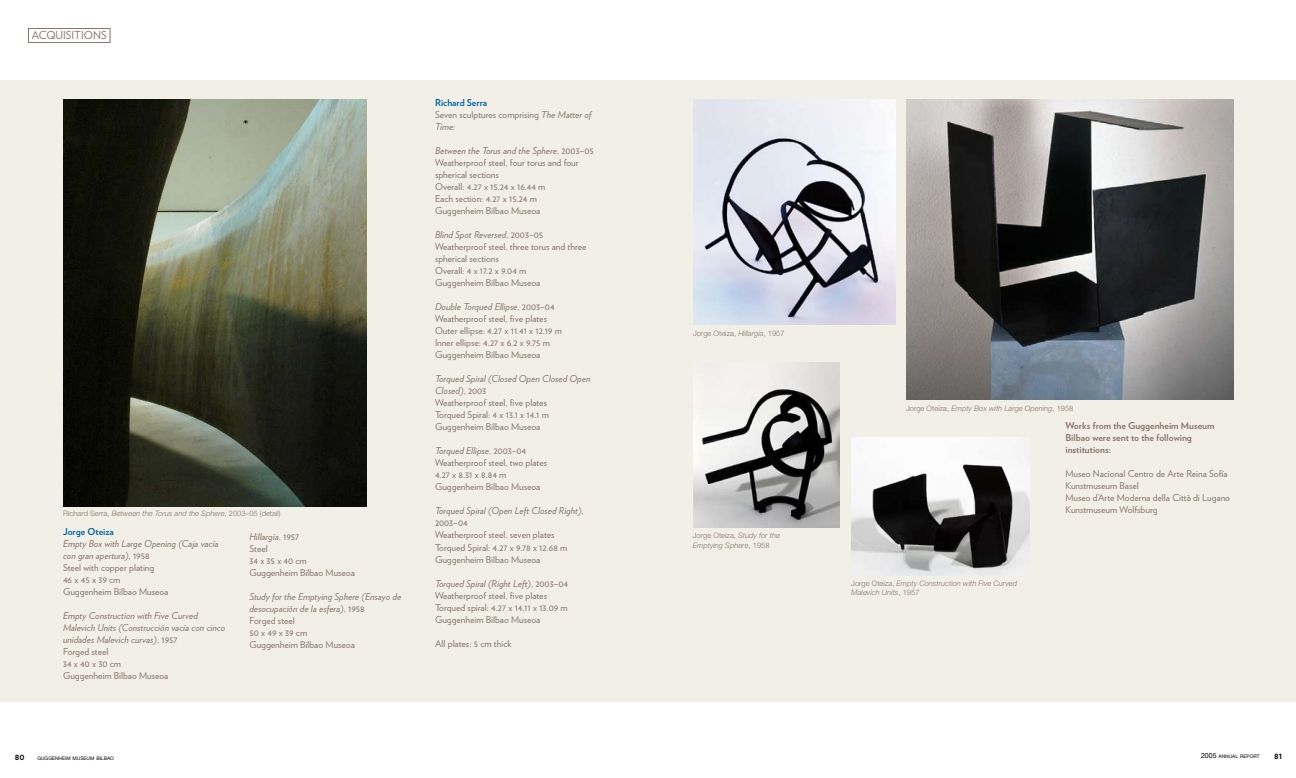
<style>
.page{position:relative;width:1296px;height:778px;background:#fff}
.page>*{position:absolute;margin:0;border:0;box-sizing:border-box;transform-origin:0 0}
.t1{font:11px "Guggenheim HTF Book";color:#87746a}
.t2{font:9.5px/12px "Guggenheim HTF Book";color:#87746a}
.t3{font:italic 9.5px/12px "Guggenheim HTF Book";color:#87746a}
.t4{font:9.5px/12px "Guggenheim HTF Bold";color:#87746a}
.t5{font:9.5px "Guggenheim HTF Bold";color:#0065a4}
.t6{font:9px "Guggenheim HTF Bold";color:#000}
.t7{font:italic 300 7.5px/9.5px "Helvetica Neue";letter-spacing:.005em;color:#87746a}
.t8{font:300 7.5px "Helvetica Neue";letter-spacing:.005em;color:#87746a}
.t9{font:4.9px "Helvetica Neue";color:#000}
.s1{font-style:italic}
.s2{font-style:normal}
.s3{font-size:7px}
</style>
<div class="page">
<div style="left:0;top:80px;width:1296px;height:621px;background:#f2f0e6"></div>
<img style="left:851px;top:437px;width:178px;height:138px">
<img style="left:693px;top:99px;width:202px;height:225px">
<img style="left:906px;top:99px;width:327px;height:301px">
<div style="left:28px;top:28px;width:82px;height:15px;border:1px solid #87746a"></div>
<img style="left:63px;top:99px;width:303px;height:407px">
<img style="left:693px;top:362px;width:146px;height:165px">
<p class="t1" style="left:32px;top:28px;width:7px">acquisiti</p>
<p class="t1" style="left:84px;top:28px;width:23px">ons</p>
<p class="t8" style="left:63px;top:509px;width:219px">Richard Serra, <span class="s1">Between the Torus and the Sphere</span>, 2003–05 (detail)</p>
<p class="t5" style="left:63px;top:525px;width:52px">Jorge Oteiza</p>
<p class="t2" style="left:63px;top:538px;width:157px"><span class="s1">Empty Box with Large Opening (Caja vacía con gran apertura)</span>, 1958<br>Steel with copper plating<br>46 x 45 x 39 cm<br>Guggenheim Bilbao Museoa</p>
<p class="t3" style="left:63px;top:609px;width:164px">Empty Construction with Five Curved<br>Malevich Units (Construcción vacía con cinco unidades Malevich curvas)<span class="s2">, 1957<br>Forged steel<br>34 x 40 x 30 cm<br>Guggenheim Bilbao Museoa</span></p>
<p class="t2" style="left:249px;top:530px;width:107px"><span class="s1">Hillargia</span>, 1957<br>Steel<br>34 x 35 x 40 cm<br>Guggenheim Bilbao Museoa</p>
<p class="t3" style="left:249px;top:590px;width:153px">Study for the Emptying Sphere (Ensayo de desocupación de la esfera)<span class="s2">, 1958<br>Forged steel<br>50 x 49 x 39 cm<br>Guggenheim Bilbao Museoa</span></p>
<p class="t5" style="left:435px;top:97px;width:54px">Richard Serra</p>
<p class="t2" style="left:435px;top:109px;width:158px">Seven sculptures comprising <span class="s1">The Matter of<br>Time:</span></p>
<p class="t2" style="left:435px;top:145px;width:160px"><span class="s1">Between the Torus and the Sphere</span>, 2003–05<br>Weatherproof steel, four torus and four spherical sections<br>Overall: 4.27 x 15.24 x 16.44 m<br>Each section: 4.27 x 15.24 m<br>Guggenheim Bilbao Museoa</p>
<p class="t2" style="left:435px;top:229px;width:153px"><span class="s1">Blind Spot Reversed</span>, 2003–05<br>Weatherproof steel, three torus and three spherical sections<br>Overall: 4 x 17.2 x 9.04 m<br>Guggenheim Bilbao Museoa</p>
<p class="t2" style="left:435px;top:301px;width:128px"><span class="s1">Double Torqued Ellipse</span>, 2003–04<br>Weatherproof steel, five plates<br>Outer ellipse: 4.27 x 11.41 x 12.19 m<br>Inner ellipse: 4.27 x 6.2 x 9.75 m<br>Guggenheim Bilbao Museoa</p>
<p class="t2" style="left:435px;top:373px;width:157px"><span class="s1">Torqued Spiral (Closed Open Closed Open<br>Closed)</span>, 2003<br>Weatherproof steel, five plates<br>Torqued Spiral: 4 x 13.1 x 14.1 m<br>Guggenheim Bilbao Museoa</p>
<p class="t2" style="left:435px;top:445px;width:114px"><span class="s1">Torqued Ellipse</span>, 2003–04<br>Weatherproof steel, two plates<br>4.27 x 8.31 x 8.84 m<br>Guggenheim Bilbao Museoa</p>
<p class="t2" style="left:435px;top:505px;width:150px"><span class="s1">Torqued Spiral (Open Left Closed Right)</span>,<br>2003–04<br>Weatherproof steel, seven plates<br>Torqued Spiral: 4.27 x 9.78 x 12.68 m<br>Guggenheim Bilbao Museoa</p>
<p class="t2" style="left:435px;top:577px;width:135px"><span class="s1">Torqued Spiral (Right Left)</span>, 2003–04<br>Weatherproof steel, five plates Torqued spiral: 4.27 x 14.11 x 13.09 m Guggenheim Bilbao Museoa</p>
<p class="t2" style="left:435px;top:637px;width:78px">All plates: 5 cm thick</p>
<p class="t8" style="left:693px;top:328px;width:93px">Jorge Oteiza, <span class="s1">Hillargia</span>, 1957</p>
<p class="t7" style="left:693px;top:530px;width:89px"><span class="s2">Jorge Oteiza,</span> Study for the<br>Emptying Sphere<span class="s2">, 1958</span></p>
<p class="t7" style="left:906px;top:403px;width:169px"><span class="s2">Jorge Oteiza,</span> Empty Box with Large Opening<span class="s2">, 1958</span></p>
<p class="t7" style="left:851px;top:578px;width:167px"><span class="s2">Jorge Oteiza,</span> Empty Construction with Five Curved<br>Malevich Units<span class="s2">, 1957</span></p>
<p class="t4" style="left:1065px;top:419px;width:151px">Works from the Guggenheim Museum<br>Bilbao were sent to the following institutions:</p>
<p class="t2" style="left:1065px;top:468px;width:166px">Museo Nacional Centro de Arte Reina Sofía<br>Kunstmuseum Basel<br>Museo d’Arte Moderna della Città di Lugano<br>Kunstmuseum Wolfsburg</p>
<p class="t6" style="left:15px;top:751px;width:11px">80</p>
<p class="t9" style="left:1201px;top:753px;width:60px"><span class="s3">2005</span> ANNUAL REPORT</p>
<p class="t6" style="left:1274px;top:750px;width:5px">81</p>
<p class="t9" style="left:37px;top:755px;width:78px">GUGGENHEIM MUSEUM BILBAO</p>
</div>
